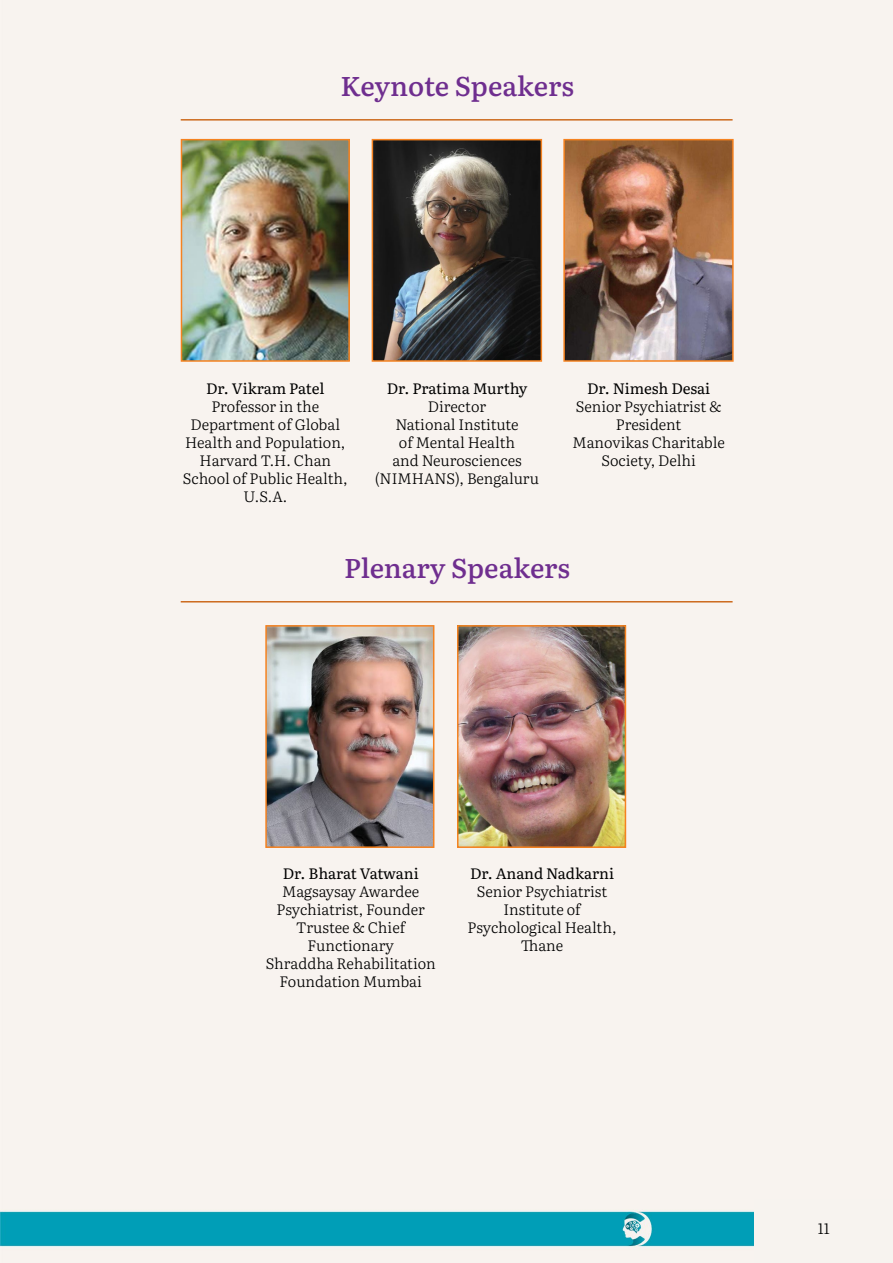
<style>
.page{position:relative;width:893px;height:1263px;background:#f8f3ef}
.page>*{position:absolute;margin:0;border:0;box-sizing:border-box;transform-origin:0 0}
.t1{font:500 27px "Literata 18 pt";color:#6f2e8f}
.t2{font:300 15px/18px "Literata 18 pt";letter-spacing:-.005em;color:#000;text-align:center}
.t3{font:15px "Literata 18 pt";color:#000}
</style>
<div class="page">
<div style="left:755px;top:1199px;width:138px;height:64px;background:#f7f3ef"></div>
<img style="left:268px;top:628px;width:163px;height:217px">
<div style="left:265px;top:625px;width:169px;height:223px;border:2px solid #f58220"></div>
<img style="left:460px;top:628px;width:163px;height:217px">
<div style="left:457px;top:625px;width:169px;height:223px;border:2px solid #f58220"></div>
<img style="left:184px;top:142px;width:163px;height:217px">
<div style="left:181px;top:139px;width:169px;height:223px;border:2px solid #f58220"></div>
<img style="left:375px;top:142px;width:164px;height:217px">
<div style="left:372px;top:139px;width:170px;height:223px;border:2px solid #f58220"></div>
<img style="left:566px;top:142px;width:165px;height:217px">
<div style="left:563px;top:139px;width:171px;height:223px;border:2px solid #f58220"></div>
<hr style="left:181px;top:119px;width:552px;height:2px;background:#cd6a1d">
<hr style="left:181px;top:601px;width:552px;height:1px;background:#cd6a1d">
<h1 class="t1" style="left:340px;top:64px;width:235px">Keynote Speakers</h1>
<p class="t3" style="left:206px;top:377px;width:120px">Dr. Vikram Patel</p>
<p class="t2" style="left:183px;top:397px;width:166px">Professor in the<br>Department of Global<br>Health and Population,<br>Harvard T.H. Chan<br>School of Public Health,<br>U.S.A.</p>
<p class="t3" style="left:387px;top:377px;width:142px">Dr. Pratima Murthy</p>
<p class="t2" style="left:375px;top:397px;width:166px">Director<br>National Institute<br>of Mental Health<br>and Neurosciences (NIMHANS), Bengaluru</p>
<p class="t3" style="left:587px;top:377px;width:125px">Dr. Nimesh Desai</p>
<p class="t2" style="left:573px;top:397px;width:154px">Senior Psychiatrist &amp;<br>President<br>Manovikas Charitable<br>Society, Delhi</p>
<h1 class="t1" style="left:344px;top:546px;width:228px">Plenary Speakers</h1>
<p class="t3" style="left:283px;top:862px;width:137px">Dr. Bharat Vatwani</p>
<p class="t2" style="left:266px;top:881px;width:172px">Magsaysay Awardee<br>Psychiatrist, Founder<br>Trustee &amp; Chief<br>Functionary<br>Shraddha Rehabilitation<br>Foundation Mumbai</p>
<p class="t3" style="left:470px;top:862px;width:146px">Dr. Anand Nadkarni</p>
<p class="t2" style="left:468px;top:881px;width:150px">Senior Psychiatrist<br>Institute of<br>Psychological Health,<br>Thane</p>
<p class="t2" style="left:818px;top:1218px;width:13px">11</p>
</div>
